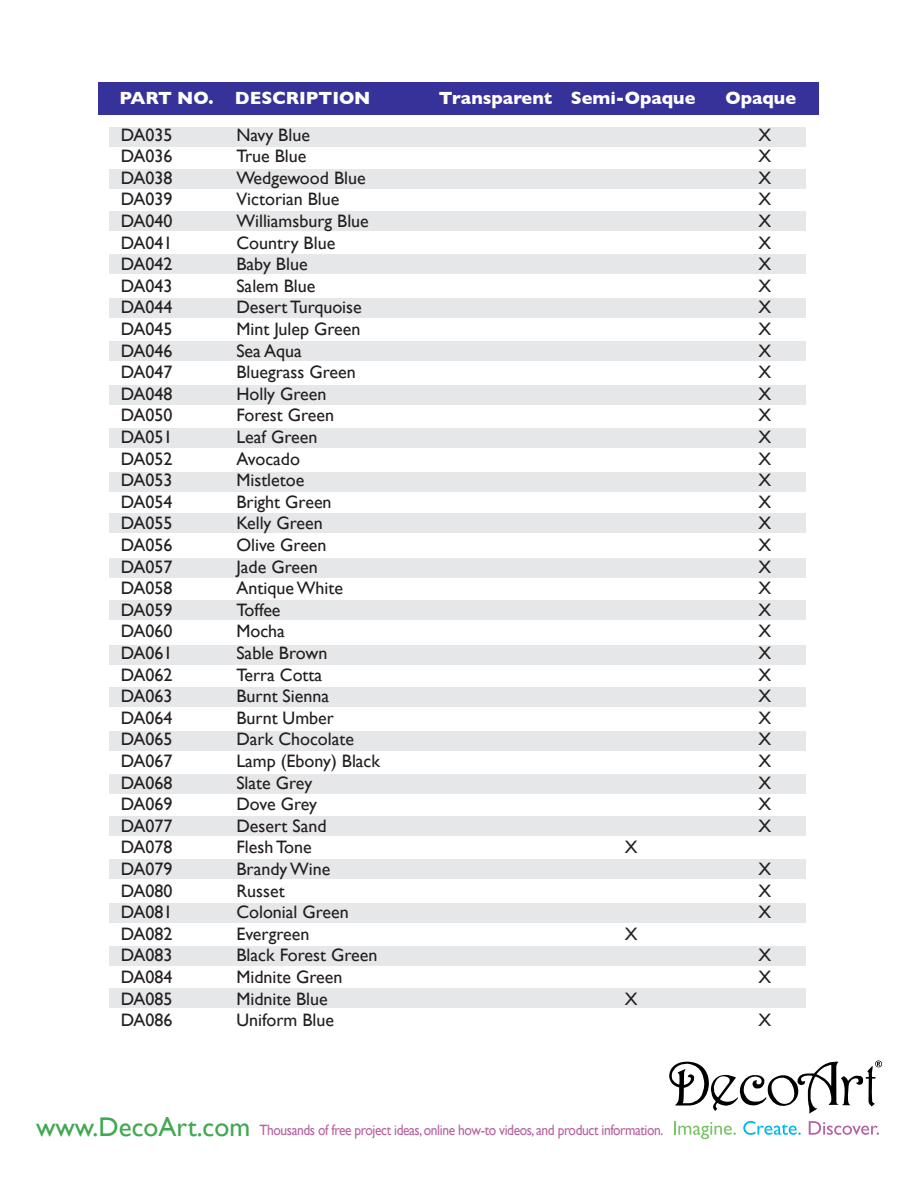
<style>
.page{position:relative;width:918px;height:1188px;background:#fff}
.page>*{position:absolute;margin:0;border:0;box-sizing:border-box;transform-origin:0 0}
.t1{font:18px "Gill Sans";color:#231f20}
.t2{font:700 18px "Gill Sans";color:#fff}
.t3{font:15px "Gill Sans";letter-spacing:-.03em;color:#b6629f;scale:.9 1}
.s1{font-size:27px;color:#40a851}
</style>
<div class="page">
<svg style="left:669px;top:1060px;width:213px;height:54px"></svg>
<svg style="left:674px;top:1121px;width:62px;height:18px"></svg>
<svg style="left:743px;top:1121px;width:58px;height:14px"></svg>
<svg style="left:809px;top:1121px;width:70px;height:14px"></svg>
<div style="left:110px;top:860px;width:696px;height:19px;background:#e6e7e9"></div>
<div style="left:110px;top:903px;width:696px;height:20px;background:#e6e7e9"></div>
<div style="left:110px;top:946px;width:696px;height:20px;background:#e6e7e9"></div>
<div style="left:110px;top:988px;width:696px;height:20px;background:#e6e7e9"></div>
<div style="left:110px;top:127px;width:696px;height:20px;background:#e6e7e9"></div>
<div style="left:110px;top:169px;width:696px;height:20px;background:#e6e7e9"></div>
<div style="left:110px;top:211px;width:696px;height:19px;background:#e6e7e9"></div>
<div style="left:110px;top:254px;width:696px;height:20px;background:#e6e7e9"></div>
<div style="left:110px;top:298px;width:696px;height:19px;background:#e6e7e9"></div>
<div style="left:110px;top:688px;width:696px;height:19px;background:#e6e7e9"></div>
<div style="left:110px;top:731px;width:696px;height:20px;background:#e6e7e9"></div>
<div style="left:110px;top:774px;width:696px;height:20px;background:#e6e7e9"></div>
<div style="left:110px;top:816px;width:696px;height:20px;background:#e6e7e9"></div>
<div style="left:110px;top:341px;width:696px;height:20px;background:#e6e7e9"></div>
<div style="left:110px;top:385px;width:696px;height:19px;background:#e6e7e9"></div>
<div style="left:110px;top:428px;width:696px;height:20px;background:#e6e7e9"></div>
<div style="left:110px;top:472px;width:696px;height:19px;background:#e6e7e9"></div>
<div style="left:110px;top:514px;width:696px;height:19px;background:#e6e7e9"></div>
<div style="left:110px;top:559px;width:696px;height:19px;background:#e6e7e9"></div>
<div style="left:110px;top:601px;width:696px;height:19px;background:#e6e7e9"></div>
<div style="left:110px;top:646px;width:696px;height:19px;background:#e6e7e9"></div>
<div style="left:98px;top:82px;width:721px;height:33px;background:#373299"></div>
<p class="t2" style="left:119px;top:88px;width:253px">PART NO. DESCRIPTION</p>
<p class="t2" style="left:439px;top:88px;width:258px">Transparent Semi-Opaque</p>
<p class="t2" style="left:725px;top:88px;width:72px">Opaque</p>
<p class="t1" style="left:121px;top:124px;width:53px">DA035</p>
<p class="t1" style="left:236px;top:124px;width:75px">Navy Blue</p>
<p class="t1" style="left:758px;top:124px;width:14px">X</p>
<p class="t1" style="left:121px;top:146px;width:53px">DA036</p>
<p class="t1" style="left:236px;top:146px;width:72px">True Blue</p>
<p class="t1" style="left:758px;top:146px;width:14px">X</p>
<p class="t1" style="left:121px;top:167px;width:53px">DA038</p>
<p class="t1" style="left:236px;top:167px;width:131px">Wedgewood Blue</p>
<p class="t1" style="left:758px;top:167px;width:14px">X</p>
<p class="t1" style="left:121px;top:189px;width:53px">DA039</p>
<p class="t1" style="left:236px;top:189px;width:105px">Victorian Blue</p>
<p class="t1" style="left:758px;top:189px;width:14px">X</p>
<p class="t1" style="left:121px;top:210px;width:53px">DA040</p>
<p class="t1" style="left:236px;top:210px;width:134px">Williamsburg Blue</p>
<p class="t1" style="left:758px;top:210px;width:14px">X</p>
<p class="t1" style="left:121px;top:232px;width:53px">DA041</p>
<p class="t1" style="left:236px;top:232px;width:100px">Country Blue</p>
<p class="t1" style="left:758px;top:232px;width:14px">X</p>
<p class="t1" style="left:121px;top:254px;width:53px">DA042</p>
<p class="t1" style="left:236px;top:254px;width:73px">Baby Blue</p>
<p class="t1" style="left:758px;top:254px;width:14px">X</p>
<p class="t1" style="left:121px;top:275px;width:53px">DA043</p>
<p class="t1" style="left:236px;top:275px;width:81px">Salem Blue</p>
<p class="t1" style="left:758px;top:275px;width:14px">X</p>
<p class="t1" style="left:121px;top:297px;width:53px">DA044</p>
<p class="t1" style="left:236px;top:297px;width:127px">Desert Turquoise</p>
<p class="t1" style="left:758px;top:297px;width:14px">X</p>
<p class="t1" style="left:121px;top:318px;width:53px">DA045</p>
<p class="t1" style="left:236px;top:318px;width:126px">Mint Julep Green</p>
<p class="t1" style="left:758px;top:318px;width:14px">X</p>
<p class="t1" style="left:121px;top:340px;width:53px">DA046</p>
<p class="t1" style="left:236px;top:340px;width:67px">Sea Aqua</p>
<p class="t1" style="left:758px;top:340px;width:14px">X</p>
<p class="t1" style="left:121px;top:362px;width:53px">DA047</p>
<p class="t1" style="left:236px;top:362px;width:121px">Bluegrass Green</p>
<p class="t1" style="left:758px;top:362px;width:14px">X</p>
<p class="t1" style="left:121px;top:383px;width:53px">DA048</p>
<p class="t1" style="left:236px;top:383px;width:91px">Holly Green</p>
<p class="t1" style="left:758px;top:383px;width:14px">X</p>
<p class="t1" style="left:121px;top:405px;width:53px">DA050</p>
<p class="t1" style="left:236px;top:405px;width:99px">Forest Green</p>
<p class="t1" style="left:758px;top:405px;width:14px">X</p>
<p class="t1" style="left:121px;top:426px;width:53px">DA051</p>
<p class="t1" style="left:236px;top:426px;width:82px">Leaf Green</p>
<p class="t1" style="left:758px;top:426px;width:14px">X</p>
<p class="t1" style="left:121px;top:448px;width:53px">DA052</p>
<p class="t1" style="left:236px;top:448px;width:65px">Avocado</p>
<p class="t1" style="left:758px;top:448px;width:14px">X</p>
<p class="t1" style="left:121px;top:470px;width:53px">DA053</p>
<p class="t1" style="left:236px;top:470px;width:70px">Mistletoe</p>
<p class="t1" style="left:758px;top:470px;width:14px">X</p>
<p class="t1" style="left:121px;top:491px;width:53px">DA054</p>
<p class="t1" style="left:236px;top:491px;width:97px">Bright Green</p>
<p class="t1" style="left:758px;top:491px;width:14px">X</p>
<p class="t1" style="left:121px;top:513px;width:53px">DA055</p>
<p class="t1" style="left:236px;top:513px;width:88px">Kelly Green</p>
<p class="t1" style="left:758px;top:513px;width:14px">X</p>
<p class="t1" style="left:121px;top:534px;width:53px">DA056</p>
<p class="t1" style="left:236px;top:534px;width:92px">Olive Green</p>
<p class="t1" style="left:758px;top:534px;width:14px">X</p>
<p class="t1" style="left:121px;top:556px;width:53px">DA057</p>
<p class="t1" style="left:236px;top:556px;width:83px">Jade Green</p>
<p class="t1" style="left:758px;top:556px;width:14px">X</p>
<p class="t1" style="left:121px;top:578px;width:53px">DA058</p>
<p class="t1" style="left:236px;top:578px;width:108px">Antique White</p>
<p class="t1" style="left:758px;top:578px;width:14px">X</p>
<p class="t1" style="left:121px;top:599px;width:53px">DA059</p>
<p class="t1" style="left:236px;top:599px;width:46px">Toffee</p>
<p class="t1" style="left:758px;top:599px;width:14px">X</p>
<p class="t1" style="left:121px;top:621px;width:53px">DA060</p>
<p class="t1" style="left:236px;top:621px;width:50px">Mocha</p>
<p class="t1" style="left:758px;top:621px;width:14px">X</p>
<p class="t1" style="left:121px;top:642px;width:53px">DA061</p>
<p class="t1" style="left:236px;top:642px;width:93px">Sable Brown</p>
<p class="t1" style="left:758px;top:642px;width:14px">X</p>
<p class="t1" style="left:121px;top:664px;width:53px">DA062</p>
<p class="t1" style="left:236px;top:664px;width:87px">Terra Cotta</p>
<p class="t1" style="left:758px;top:664px;width:14px">X</p>
<p class="t1" style="left:121px;top:686px;width:53px">DA063</p>
<p class="t1" style="left:236px;top:686px;width:94px">Burnt Sienna</p>
<p class="t1" style="left:758px;top:686px;width:14px">X</p>
<p class="t1" style="left:121px;top:707px;width:53px">DA064</p>
<p class="t1" style="left:236px;top:707px;width:99px">Burnt Umber</p>
<p class="t1" style="left:758px;top:707px;width:14px">X</p>
<p class="t1" style="left:121px;top:729px;width:53px">DA065</p>
<p class="t1" style="left:236px;top:729px;width:119px">Dark Chocolate</p>
<p class="t1" style="left:758px;top:729px;width:14px">X</p>
<p class="t1" style="left:121px;top:750px;width:53px">DA067</p>
<p class="t1" style="left:236px;top:750px;width:145px">Lamp (Ebony) Black</p>
<p class="t1" style="left:758px;top:750px;width:14px">X</p>
<p class="t1" style="left:121px;top:772px;width:53px">DA068</p>
<p class="t1" style="left:236px;top:772px;width:77px">Slate Grey</p>
<p class="t1" style="left:758px;top:772px;width:14px">X</p>
<p class="t1" style="left:121px;top:794px;width:53px">DA069</p>
<p class="t1" style="left:236px;top:794px;width:82px">Dove Grey</p>
<p class="t1" style="left:758px;top:794px;width:14px">X</p>
<p class="t1" style="left:121px;top:815px;width:53px">DA077</p>
<p class="t1" style="left:236px;top:815px;width:92px">Desert Sand</p>
<p class="t1" style="left:758px;top:815px;width:14px">X</p>
<p class="t1" style="left:121px;top:837px;width:53px">DA078</p>
<p class="t1" style="left:236px;top:837px;width:77px">Flesh Tone</p>
<p class="t1" style="left:625px;top:837px;width:14px">X</p>
<p class="t1" style="left:121px;top:858px;width:53px">DA079</p>
<p class="t1" style="left:236px;top:858px;width:96px">Brandy Wine</p>
<p class="t1" style="left:758px;top:858px;width:14px">X</p>
<p class="t1" style="left:121px;top:880px;width:53px">DA080</p>
<p class="t1" style="left:236px;top:880px;width:50px">Russet</p>
<p class="t1" style="left:758px;top:880px;width:14px">X</p>
<p class="t1" style="left:121px;top:902px;width:53px">DA081</p>
<p class="t1" style="left:236px;top:902px;width:114px">Colonial Green</p>
<p class="t1" style="left:758px;top:902px;width:14px">X</p>
<p class="t1" style="left:121px;top:923px;width:53px">DA082</p>
<p class="t1" style="left:236px;top:923px;width:74px">Evergreen</p>
<p class="t1" style="left:625px;top:923px;width:14px">X</p>
<p class="t1" style="left:121px;top:945px;width:53px">DA083</p>
<p class="t1" style="left:236px;top:945px;width:143px">Black Forest Green</p>
<p class="t1" style="left:758px;top:945px;width:14px">X</p>
<p class="t1" style="left:121px;top:966px;width:53px">DA084</p>
<p class="t1" style="left:236px;top:966px;width:108px">Midnite Green</p>
<p class="t1" style="left:758px;top:966px;width:14px">X</p>
<p class="t1" style="left:121px;top:988px;width:53px">DA085</p>
<p class="t1" style="left:236px;top:988px;width:93px">Midnite Blue</p>
<p class="t1" style="left:625px;top:988px;width:14px">X</p>
<p class="t1" style="left:121px;top:1010px;width:53px">DA086</p>
<p class="t1" style="left:236px;top:1010px;width:99px">Uniform Blue</p>
<p class="t1" style="left:758px;top:1010px;width:14px">X</p>
<p class="t3" style="left:36px;top:1121px;width:699px"><span class="s1">www.DecoArt.com</span> Thousands of free project ideas, online how-to videos, and product information.</p>
</div>
